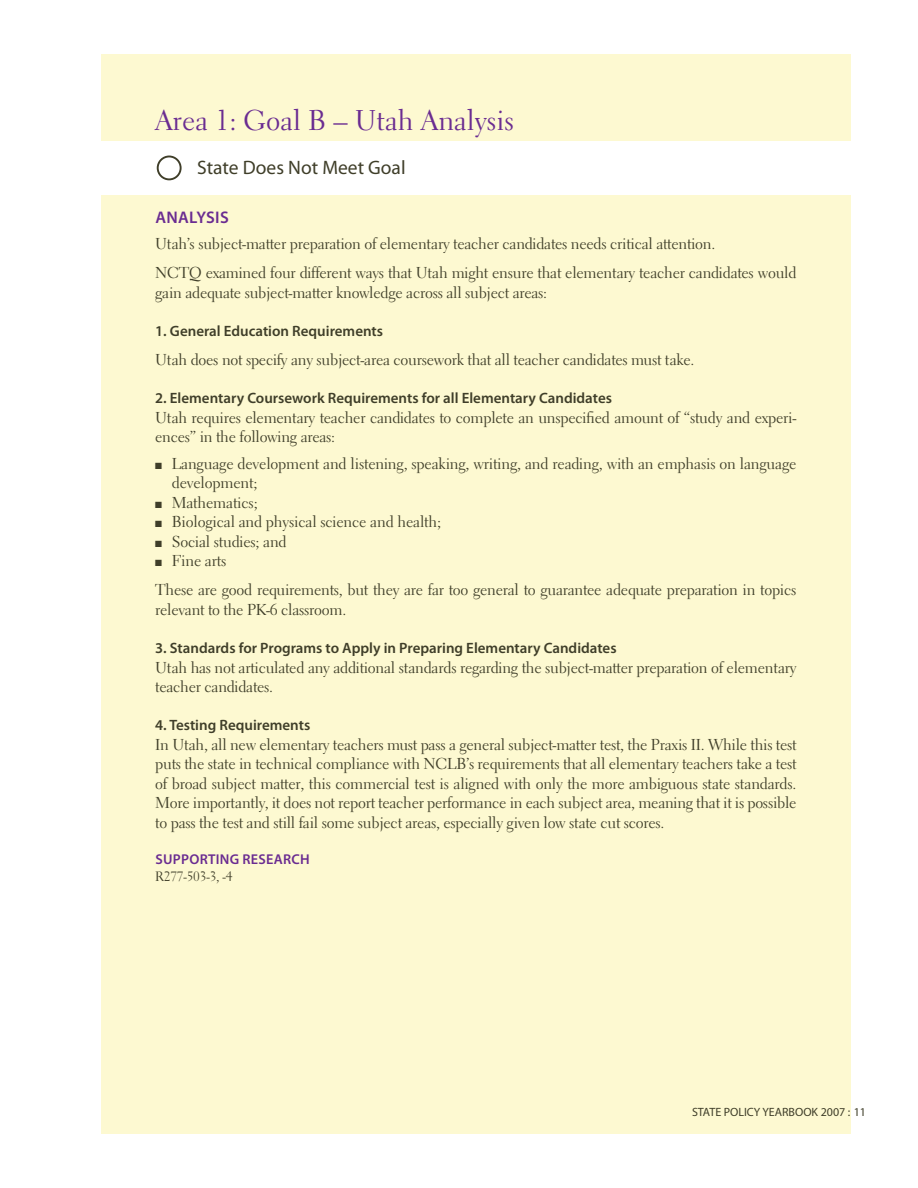
<style>
.page{position:relative;width:918px;height:1188px;background:#fff}
.page>*{position:absolute;margin:0;border:0;box-sizing:border-box;transform-origin:0 0}
.t1{font:28.5px "Electra LH";color:#6a2c91}
.t2{font:19.5px "Myriad Pro";color:#3f3e29}
.t3{font:600 16.8px "Myriad Pro";letter-spacing:.02em;color:#6a2c91}
.t4{font:15.75px/19.5px "Electra LH";letter-spacing:-.015em;color:#3f3e29}
.t5{font:600 15px "Myriad Pro";color:#3f3e29}
.t6{font:600 14.25px "Myriad Pro";letter-spacing:.02em;color:#6a2c91}
.t7{font:13.5px "Electra LH";letter-spacing:-.015em;color:#3f3e29}
.t8{font:12px "Myriad";color:#3f3e29}
</style>
<div class="page">
<div style="left:101px;top:54px;width:749px;height:1080px;background:#fdf9d1"></div>
<div style="left:6px;top:141px;width:904px;height:53px;background:#fff"></div>
<div style="left:157px;top:156px;width:25px;height:24px;border:3px solid #3f3e29;border-radius:50%"></div>
<div style="left:159px;top:157px;width:21px;height:21px;background:#fff;border-radius:50%"></div>
<h1 class="t1" style="left:155px;top:103px;width:360px">Area 1: Goal B – Utah Analysis</h1>
<p class="t2" style="left:197px;top:156px;width:210px">State Does Not Meet Goal</p>
<p class="t3" style="left:155px;top:206px;width:73px">Analysis</p>
<p class="t4" style="left:155px;top:229px;width:643px;line-height:29.2px">Utah’s subject-matter preparation of elementary teacher candidates needs critical attention.<br>NCTQ examined four different ways that Utah might ensure that elementary teacher candidates would</p>
<p class="t4" style="left:155px;top:283px;width:394px">gain adequate subject-matter knowledge across all subject areas:</p>
<p class="t5" style="left:155px;top:321px;width:229px">1. General Education Requirements</p>
<p class="t4" style="left:155px;top:350px;width:541px">Utah does not specify any subject-area coursework that all teacher candidates must take.</p>
<p class="t5" style="left:155px;top:389px;width:458px">2. Elementary Coursework Requirements for all Elementary Candidates</p>
<p class="t4" style="left:155px;top:408px;width:643px">Utah requires elementary teacher candidates to complete an unspecified amount of “study and experi&shy;ences” in the following areas:</p>
<p class="t4" style="left:172px;top:453px;width:626px;text-indent:-16px">■ Language development and listening, speaking, writing, and reading, with an emphasis on language development;</p>
<p class="t4" style="left:155px;top:492px;width:104px">■ Mathematics;</p>
<p class="t4" style="left:155px;top:512px;width:287px">■ Biological and physical science and health;</p>
<p class="t4" style="left:155px;top:531px;width:133px">■ Social studies; and</p>
<p class="t4" style="left:155px;top:546px;width:643px;line-height:29.2px">■ Fine arts<br>These are good requirements, but they are far too general to guarantee adequate preparation in topics</p>
<p class="t4" style="left:155px;top:600px;width:193px">relevant to the PK-6 classroom.</p>
<p class="t5" style="left:155px;top:638px;width:463px">3. Standards for Programs to Apply in Preparing Elementary Candidates</p>
<p class="t4" style="left:155px;top:657px;width:643px">Utah has not articulated any additional standards regarding the subject-matter preparation of elementary teacher candidates.</p>
<p class="t5" style="left:155px;top:716px;width:157px">4. Testing Requirements</p>
<p class="t4" style="left:155px;top:735px;width:643px;text-align:justify">In Utah, all new elementary teachers must pass a general subject-matter test, the Praxis II. While this test puts the state in technical compliance with NCLB’s requirements that all elementary teachers take a test of broad subject matter, this commercial test is aligned with only the more ambiguous state standards.<br>More importantly, it does not report teacher performance in each subject area, meaning that it is possible to pass the test and still fail some subject areas, especially given low state cut scores.</p>
<p class="t6" style="left:155px;top:850px;width:156px">supporting research</p>
<p class="t7" style="left:155px;top:868px;width:79px">R277-503-3, -4</p>
<p class="t8" style="left:692px;top:1106px;width:168px">STATE POLICY YEARBOOK 2007 : 11</p>
</div>
